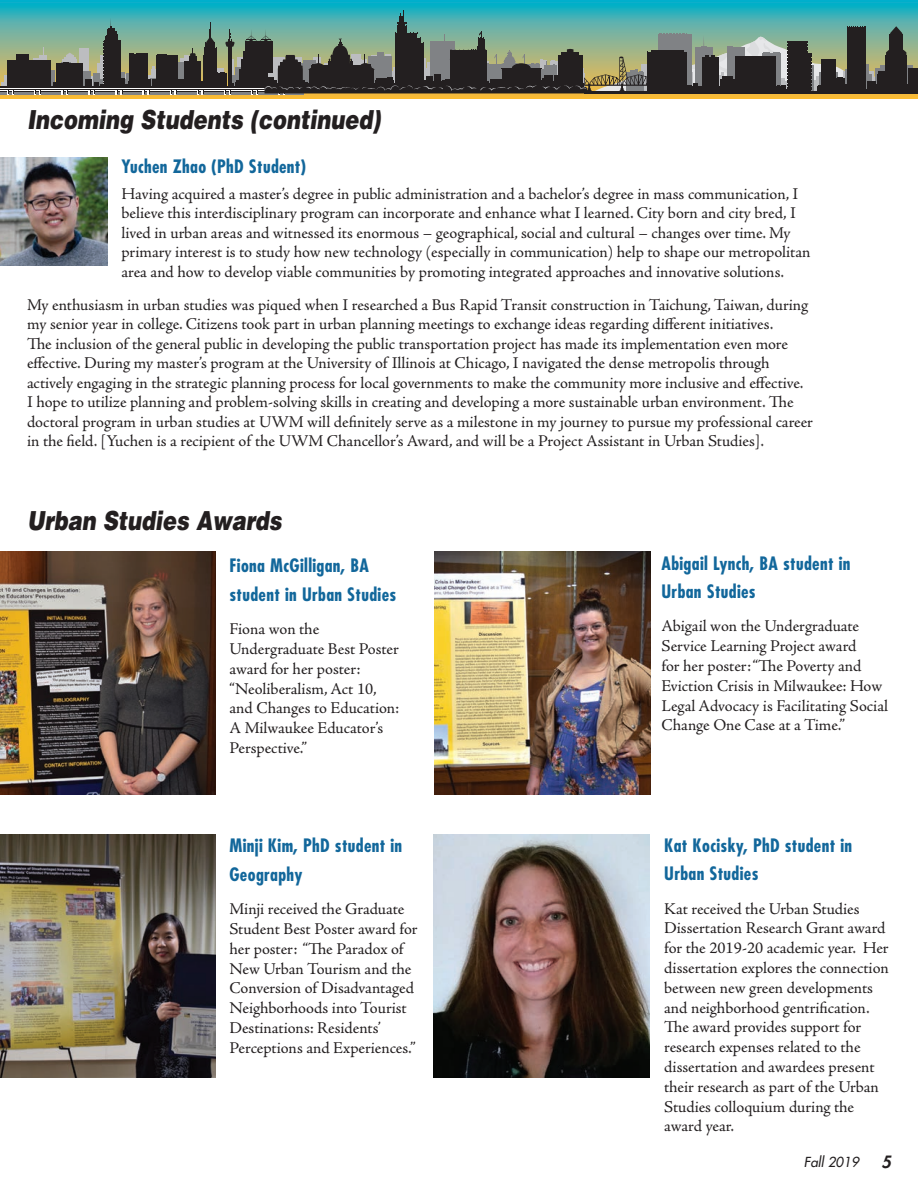
<style>
.page{position:relative;width:918px;height:1188px;background:#fff}
.page>*{position:absolute;margin:0;border:0;box-sizing:border-box;transform-origin:0 0}
.MiniHead{font:italic 900 26.25px "Helvetica LT Std";color:#231f20;scale:.8 1}
.blips{font:700 condensed 18px/28.5px "Futura Std";letter-spacing:.02em;color:#12679b}
.Body{font:700 condensed 18px "Futura Std";letter-spacing:.02em;color:#12679b}
.blips-2{font:16.5px/19.8px "Adobe Jenson Pro";letter-spacing:-.005em;color:#231f20}
.Body-2{font:16.5px/19.8px "Adobe Jenson Pro";letter-spacing:-.005em;color:#231f20}
.t1{font:italic 800 16.5px "Futura Std";color:#231f20}
.t2{font:italic 500 13.5px "Futura Std";color:#231f20}
</style>
<div class="page">
<img style="left:0;top:835px;width:216px;height:243px">
<img style="left:433px;top:835px;width:216px;height:243px">
<img style="left:434px;top:552px;width:216px;height:243px">
<img style="left:0;top:552px;width:216px;height:243px">
<img style="left:0;top:158px;width:108px;height:108px">
<svg style="left:0;top:0;width:918px;height:99px;background:#55b1a3"></svg>
<div style="left:79px;top:48px;width:10px;height:44px;background:#bcbdc0"></div>
<svg style="left:62px;top:59px;width:15px;height:31px"></svg>
<svg style="left:64px;top:53px;width:11px;height:6px"></svg>
<svg style="left:218px;top:68px;width:5px;height:6px"></svg>
<svg style="left:50px;top:70px;width:5px;height:16px"></svg>
<div style="left:81px;top:71px;width:10px;height:21px;background:#808285"></div>
<div style="left:40px;top:56px;width:7px;height:33px;background:#bcbdc0"></div>
<div style="left:34px;top:59px;width:13px;height:30px;background:#bcbdc0"></div>
<hr style="left:43px;top:47px;width:1px;height:33px;background:#bcbdc0">
<div style="left:1px;top:83px;width:9px;height:9px;background:#bcbdc0"></div>
<div style="left:5px;top:75px;width:8px;height:17px;background:#bcbdc0"></div>
<div style="left:0;top:86px;width:303px;height:6px;background:#231f20"></div>
<div style="left:7px;top:60px;width:43px;height:28px;background:#231f20"></div>
<div style="left:16px;top:55px;width:13px;height:33px;background:#231f20"></div>
<div style="left:57px;top:63px;width:26px;height:25px;background:#231f20"></div>
<div style="left:104px;top:40px;width:16px;height:48px;background:#231f20"></div>
<div style="left:105px;top:36px;width:13px;height:47px;background:#231f20"></div>
<div style="left:107px;top:35px;width:11px;height:48px;background:#231f20"></div>
<div style="left:107px;top:31px;width:10px;height:51px;background:#231f20"></div>
<div style="left:108px;top:29px;width:7px;height:50px;background:#231f20"></div>
<div style="left:108px;top:28px;width:5px;height:51px;background:#231f20"></div>
<hr style="left:114px;top:28px;width:1px;height:51px;background:#231f20">
<svg style="left:110px;top:18px;width:2px;height:10px"></svg>
<hr style="left:136px;top:53px;width:4px;height:35px;background:#231f20">
<div style="left:132px;top:54px;width:5px;height:34px;background:#231f20"></div>
<div style="left:140px;top:53px;width:8px;height:35px;background:#231f20"></div>
<hr style="left:217px;top:55px;width:1px;height:33px;background:#231f20">
<div style="left:205px;top:43px;width:10px;height:45px;background:#231f20"></div>
<hr style="left:216px;top:47px;width:1px;height:33px;background:#231f20">
<hr style="left:215px;top:42px;width:1px;height:33px;background:#231f20">
<hr style="left:210px;top:22px;width:1px;height:33px;background:#231f20">
<hr style="left:209px;top:30px;width:1px;height:32px;background:#231f20">
<hr style="left:211px;top:30px;width:1px;height:32px;background:#231f20">
<div style="left:215px;top:74px;width:12px;height:14px;background:#231f20"></div>
<hr style="left:221px;top:72px;width:4px;height:16px;background:#231f20">
<svg style="left:53px;top:82px;width:3px;height:4px"></svg>
<div style="left:85px;top:80px;width:7px;height:7px;background:#231f20"></div>
<hr style="left:0;top:92px;width:303px;height:2px;background:#808285">
<hr style="left:0;top:88px;width:303px;height:3px;background:#fff">
<hr style="left:0;top:89px;width:303px;height:1px;background:#231f20">
<svg style="left:7px;top:90px;width:7px;height:4px"></svg>
<svg style="left:62px;top:90px;width:6px;height:4px"></svg>
<svg style="left:89px;top:41px;width:44px;height:53px"></svg>
<svg style="left:143px;top:32px;width:71px;height:62px"></svg>
<hr style="left:400px;top:16px;width:4px;height:12px;background:#231f20">
<svg style="left:400px;top:10px;width:4px;height:6px"></svg>
<svg style="left:223px;top:23px;width:695px;height:71px;background:#5e6d61"></svg>
<p class="MiniHead" style="left:27px;top:102px;width:443px">Incoming Students (continued)</p>
<p class="Body" style="left:122px;top:155px;width:186px">Yuchen Zhao (PhD Student)</p>
<p class="blips-2" style="left:122px;top:184px;width:691px">Having acquired a master’s degree in public administration and a bachelor’s degree in mass communication, I believe this interdisciplinary program can incorporate and enhance what I learned. City born and city bred, I lived in urban areas and witnessed its enormous – geographical, social and cultural – changes over time. My primary interest is to study how new technology (especially in communication) help to shape our metropolitan area and how to develop viable communities by promoting integrated approaches and innovative solutions.</p>
<p class="blips-2" style="left:27px;top:295px;width:788px">My enthusiasm in urban studies was piqued when I researched a Bus Rapid Transit construction in Taichung, Taiwan, during my senior year in college. Citizens took part in urban planning meetings to exchange ideas regarding different initiatives.<br>The inclusion of the general public in developing the public transportation project has made its implementation even more effective. During my master’s program at the University of Illinois at Chicago, I navigated the dense metropolis through actively engaging in the strategic planning process for local governments to make the community more inclusive and effective.<br>I hope to utilize planning and problem-solving skills in creating and developing a more sustainable urban environment. The doctoral program in urban studies at UWM will definitely serve as a milestone in my journey to pursue my professional career in the field. [Yuchen is a recipient of the UWM Chancellor’s Award, and will be a Project Assistant in Urban Studies].</p>
<p class="MiniHead" style="left:27px;top:504px;width:320px">Urban Studies Awards</p>
<p class="blips" style="left:230px;top:552px;width:168px">Fiona McGilligan, BA student in Urban Studies</p>
<p class="Body-2" style="left:230px;top:619px;width:171px">Fiona won the<br>Undergraduate Best Poster award for her poster: “Neoliberalism, Act 10, and Changes to Education:<br>A Milwaukee Educator’s<br>Perspective.”</p>
<p class="blips" style="left:230px;top:832px;width:174px">Minji Kim, PhD student in<br>Geography</p>
<p class="blips-2" style="left:230px;top:899px;width:190px">Minji received the Graduate<br>Student Best Poster award for her poster: “The Paradox of<br>New Urban Tourism and the<br>Conversion of Disadvantaged<br>Neighborhoods into Tourist<br>Destinations: Residents’<br>Perceptions and Experiences.”</p>
<p class="blips" style="left:662px;top:549px;width:191px">Abigail Lynch, BA student in<br>Urban Studies</p>
<p class="blips-2" style="left:662px;top:617px;width:228px">Abigail won the Undergraduate<br>Service Learning Project award<br>for her poster: “The Poverty and<br>Eviction Crisis in Milwaukee: How<br>Legal Advocacy is Facilitating Social<br>Change One Case at a Time.”</p>
<p class="blips" style="left:664px;top:831px;width:190px">Kat Kocisky, PhD student in<br>Urban Studies</p>
<p class="blips-2" style="left:664px;top:899px;width:226px">Kat received the Urban Studies<br>Dissertation Research Grant award for the 2019-20 academic year. Her dissertation explores the connection between new green developments and neighborhood gentrification.<br>The award provides support for research expenses related to the dissertation and awardees present their research as part of the Urban<br>Studies colloquium during the award year.</p>
<p class="t2" style="left:804px;top:1153px;width:57px">Fall 2019</p>
<p class="t1" style="left:881px;top:1151px;width:11px">5</p>
</div>
